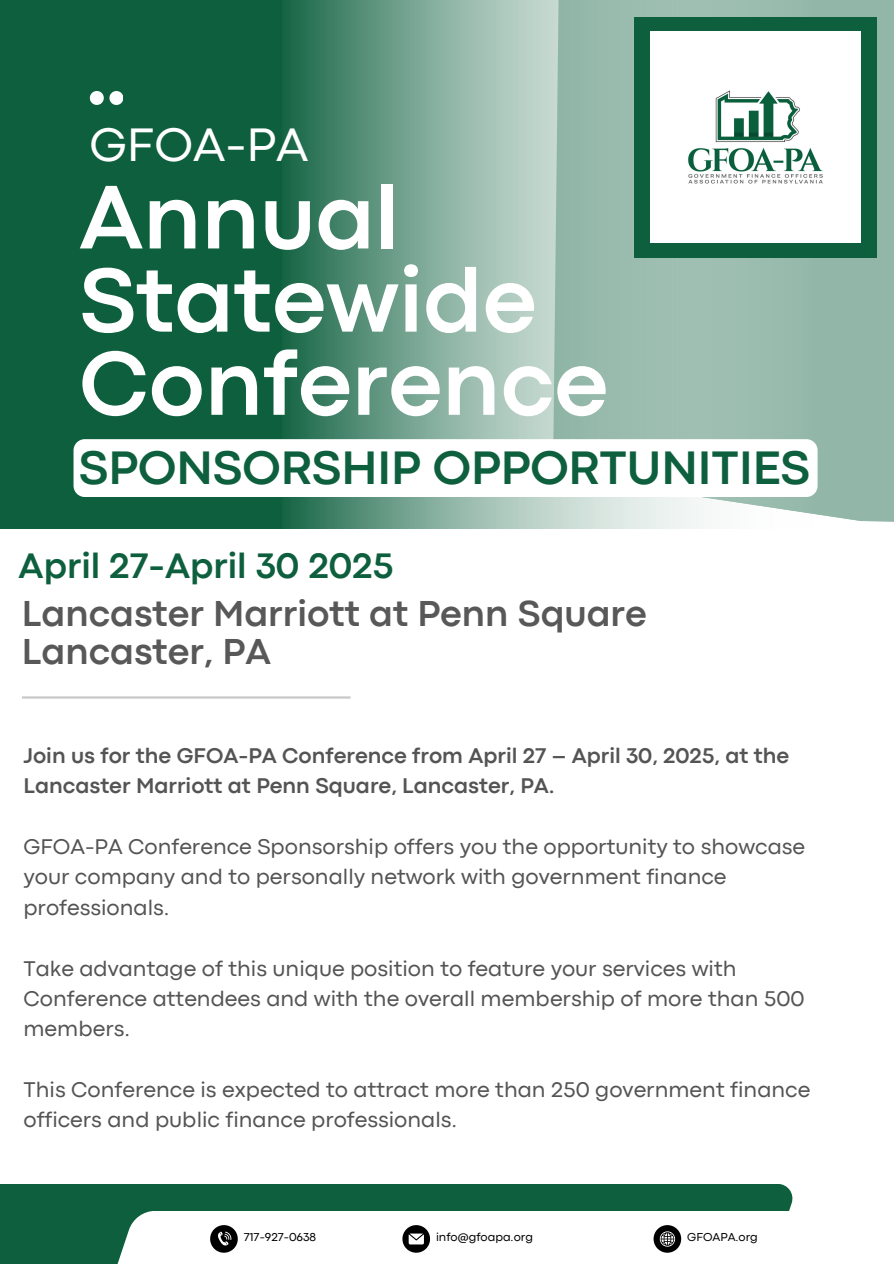
<style>
.page{position:relative;width:894px;height:1264px;background:#fff}
.page>*{position:absolute;margin:0;border:0;box-sizing:border-box;transform-origin:0 0}
.t1{font:700 94.05px/83.1px "Codec Pro";color:#fff}
.t2{font:700 49.05px "Codec Pro";color:#0d5f3e}
.t3{font:49.05px "Codec Pro";color:#fff}
.t4{font:700 37.65px/38.1px "Codec Pro";color:#585858}
.t5{font:700 36.9px "Codec Pro";color:#0d5f3e}
.t6{font:22.2px/30.3px "Codec Pro";color:#545454}
.t7{font:700 22.2px/30.3px "Codec Pro";color:#545454}
.t8{font:12px "Codec Pro";color:#000}
</style>
<div class="page">
<div style="left:813px;top:0;width:80px;height:522px;background:#92b7a8"></div>
<svg style="left:281px;top:0;width:532px;height:528px;background:#86af9e"></svg>
<div style="left:0;top:0;width:281px;height:528px;background:#0d5f3e"></div>
<div style="left:0;top:1183px;width:792px;height:80px;background:#0d5f3e"></div>
<div style="left:95px;top:1210px;width:798px;height:53px;background:#fff"></div>
<svg style="left:653px;top:1225px;width:28px;height:27px"></svg>
<svg style="left:210px;top:1225px;width:28px;height:27px"></svg>
<svg style="left:402px;top:1225px;width:28px;height:27px"></svg>
<svg style="left:90px;top:91px;width:33px;height:13px"></svg>
<div style="left:634px;top:17px;width:242px;height:241px;background:#0d5f3e"></div>
<img style="left:650px;top:32px;width:210px;height:210px">
<svg style="left:73px;top:439px;width:744px;height:58px"></svg>
<hr style="left:22px;top:696px;width:328px;height:2px;background:#545454">
<p class="t3" style="left:89px;top:127px;width:220px">GFOA-PA</p>
<p class="t1" style="left:79px;top:183px;width:530px">Annual<br>Statewide<br>Conference</p>
<h2 class="t2" style="left:79px;top:450px;width:732px">SPONSORSHIP OPPORTUNITIES</h2>
<h4 class="t5" style="left:19px;top:552px;width:376px">April 27-April 30 2025</h4>
<p class="t4" style="left:22px;top:596px;width:626px">Lancaster Marriott at Penn Square<br>Lancaster, PA</p>
<h4 class="t7" style="left:23px;top:742px;width:767px">Join us for the GFOA-PA Conference from April 27 – April 30, 2025, at the<br>Lancaster Marriott at Penn Square, Lancaster, PA.</h4>
<p class="t6" style="left:23px;top:833px;width:783px">GFOA-PA Conference Sponsorship offers you the opportunity to showcase your company and to personally network with government finance professionals.</p>
<p class="t6" style="left:23px;top:954px;width:782px">Take advantage of this unique position to feature your services with<br>Conference attendees and with the overall membership of more than 500 members.</p>
<h5 class="t6" style="left:23px;top:1076px;width:788px">This Conference is expected to attract more than 250 government finance officers and public finance professionals.</h5>
<p class="t8" style="left:244px;top:1232px;width:74px">717-927-0638</p>
<h3 class="t8" style="left:436px;top:1232px;width:98px">info@gfoapa.org</h3>
<h1 class="t8" style="left:687px;top:1232px;width:72px">GFOAPA.org</h1>
</div>
